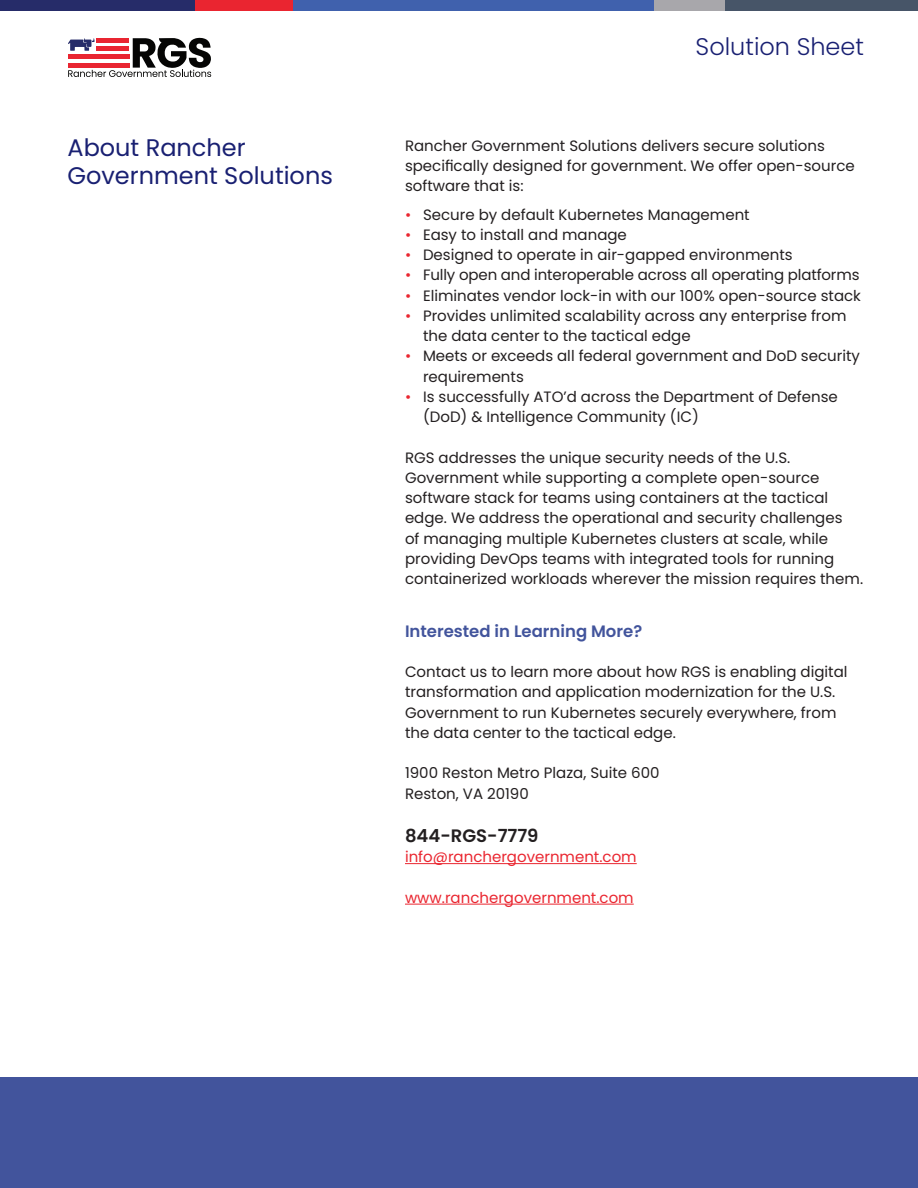
<style>
.page{position:relative;width:918px;height:1188px;background:#fff}
.page>*{position:absolute;margin:0;border:0;box-sizing:border-box;transform-origin:0 0}
.t1{font:24px/28.8px "Poppins";color:#192072}
.t2{font:300 24px "Poppins";color:#192072}
.t3{font:600 18px "Poppins";color:#231f20}
.t4{font:600 16.5px "Poppins";color:#42549c}
.t5{font:15px/20.2px "Poppins";color:#231f20}
.t6{font:15px "Poppins";color:#ea2630}
.s1{color:#ea2630}
</style>
<div class="page">
<div style="left:725px;top:0;width:193px;height:11px;background:#475568"></div>
<div style="left:653px;top:0;width:72px;height:11px;background:#a8a7ab"></div>
<div style="left:293px;top:0;width:360px;height:11px;background:#4061ad"></div>
<div style="left:194px;top:0;width:99px;height:11px;background:#ea2530"></div>
<div style="left:0;top:0;width:194px;height:11px;background:#262c69"></div>
<svg style="left:68px;top:38px;width:143px;height:39px"></svg>
<div style="left:0;top:1078px;width:918px;height:110px;background:#42549c"></div>
<hr style="left:405px;top:863px;width:232px;height:1px;background:#ea2630">
<hr style="left:405px;top:904px;width:229px;height:1px;background:#ea2630">
<h1 class="t1" style="left:68px;top:133px;width:267px">About Rancher<br>Government Solutions</h1>
<h1 class="t2" style="left:696px;top:32px;width:170px">Solution Sheet</h1>
<p class="t5" style="left:405px;top:135px;width:451px">Rancher Government Solutions delivers secure solutions specifically designed for government. We offer open-source software that is:</p>
<p class="t5" style="left:405px;top:204px;width:346px"><span class="s1">•</span> Secure by default Kubernetes Management</p>
<p class="t5" style="left:405px;top:225px;width:223px"><span class="s1">•</span> Easy to install and manage</p>
<p class="t5" style="left:405px;top:245px;width:389px"><span class="s1">•</span> Designed to operate in air-gapped environments</p>
<p class="t5" style="left:405px;top:265px;width:456px"><span class="s1">•</span> Fully open and interoperable across all operating platforms</p>
<p class="t5" style="left:405px;top:285px;width:457px"><span class="s1">•</span> Eliminates vendor lock-in with our 100% open-source stack</p>
<p class="t5" style="left:423px;top:306px;width:425px;text-indent:-18px"><span class="s1">•</span> Provides unlimited scalability across any enterprise from the data center to the tactical edge</p>
<p class="t5" style="left:423px;top:346px;width:438px;text-indent:-18px"><span class="s1">•</span> Meets or exceeds all federal government and DoD security requirements</p>
<p class="t5" style="left:423px;top:387px;width:416px;text-indent:-18px"><span class="s1">•</span> Is successfully ATO’d across the Department of Defense (DoD) &amp; Intelligence Community (IC)</p>
<p class="t5" style="left:405px;top:447px;width:460px">RGS addresses the unique security needs of the U.S.<br>Government while supporting a complete open-source software stack for teams using containers at the tactical edge. We address the operational and security challenges<br>of managing multiple Kubernetes clusters at scale, while providing DevOps teams with integrated tools for running containerized workloads wherever the mission requires them.</p>
<p class="t4" style="left:405px;top:621px;width:239px">Interested in Learning More?</p>
<p class="t5" style="left:405px;top:662px;width:444px">Contact us to learn more about how RGS is enabling digital transformation and application modernization for the U.S.<br>Government to run Kubernetes securely everywhere, from the data center to the tactical edge.</p>
<p class="t5" style="left:405px;top:763px;width:256px">1900 Reston Metro Plaza, Suite 600<br>Reston, VA 20190</p>
<p class="t3" style="left:405px;top:826px;width:135px">844-RGS-7779</p>
<p class="t6" style="left:405px;top:849px;width:233px">info@ranchergovernment.com</p>
<p class="t6" style="left:405px;top:889px;width:230px">www.ranchergovernment.com</p>
</div>
